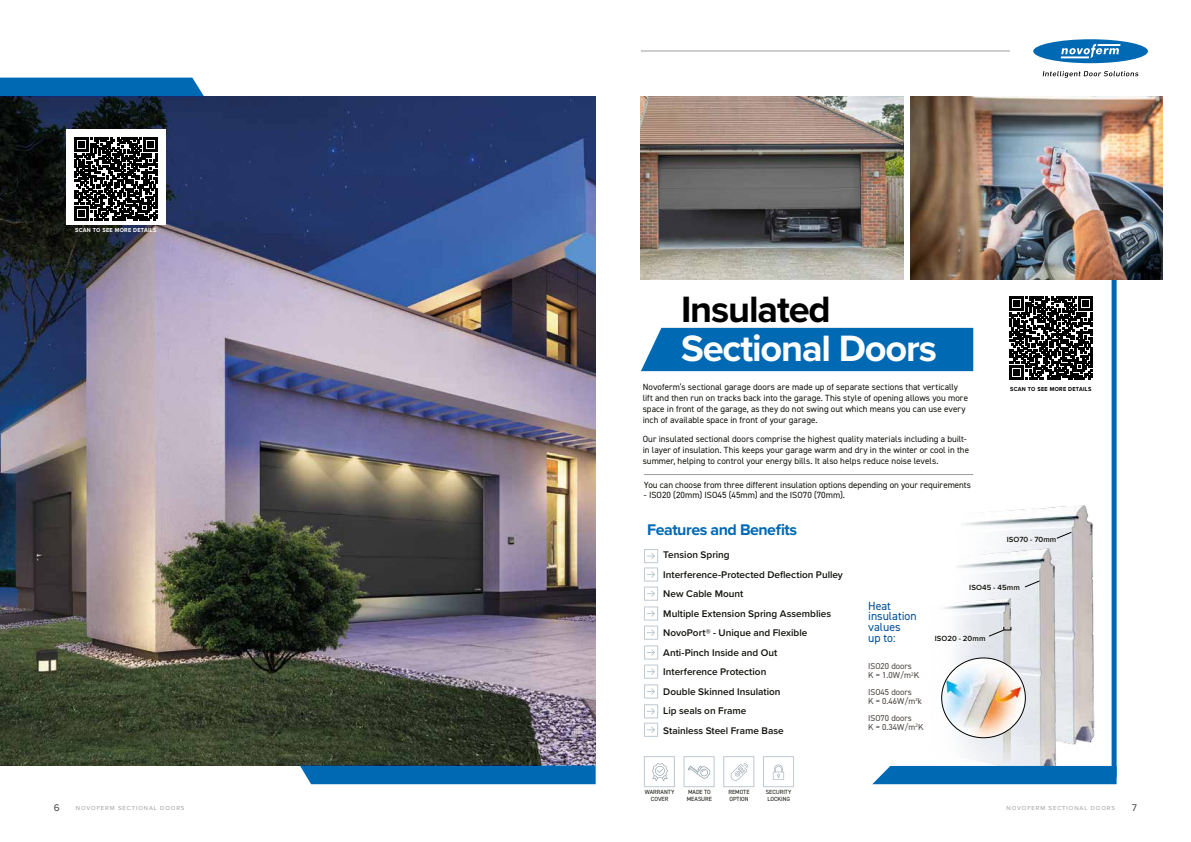
<style>
.page{position:relative;width:1191px;height:842px;background:#fff}
.page>*{position:absolute;margin:0;border:0;box-sizing:border-box;transform-origin:0 0}
.t1{font:700 38px "Proxima Nova";letter-spacing:-.03em;color:#fff}
.t2{font:700 38px "Proxima Nova";letter-spacing:-.03em;color:#000}
.t3{font:700 16px "Proxima Nova";letter-spacing:-.03em;color:#0069b4}
.t4{font:11.8px/10.7px "DIN2014";color:#004e94}
.t5{font:600 10px/19.5px "Proxima Nova";color:#12110c}
.t6{font:10px "Proxima Nova";color:#3c3c3b}
.t7{font:9px/10.8px "DIN2014";color:#12110c}
.t8{font:8.6px/9.3px "DIN2014";color:#4a4541}
.t9{font:600 7.7px "Proxima Nova";letter-spacing:.01em;color:#12110c}
.t10{font:6px/7.2px "DIN2014";letter-spacing:-.01em;color:#12110c}
.t11{font:6px "Proxima Nova";letter-spacing:.15em;color:#9d9d9c}
.t12{font:700 6px "Proxima Nova";letter-spacing:.05em;color:#fff;scale:.92 1}
.t13{font:700 6px "Proxima Nova";letter-spacing:.05em;color:#000;scale:.92 1}
</style>
<div class="page">
<svg style="left:300px;top:765px;width:295px;height:19px;background:#0669b1"></svg>
<div style="left:0;top:78px;width:204px;height:18px;background:#0069b4"></div>
<img style="left:0;top:96px;width:595px;height:669px">
<svg style="left:1042px;top:71px;width:96px;height:7px"></svg>
<svg style="left:1033px;top:39px;width:115px;height:24px"></svg>
<div style="left:66px;top:129px;width:100px;height:96px;background:#fff"></div>
<svg style="left:74px;top:137px;width:84px;height:84px"></svg>
<hr style="left:641px;top:51px;width:368px;height:1px;background:#9d9d9c">
<div style="left:1111px;top:269px;width:5px;height:509px;background:#0069b4"></div>
<hr style="left:644px;top:474px;width:329px;height:1px;background:#9d9d9c">
<img style="left:962px;top:505px;width:133px;height:240px">
<img style="left:907px;top:533px;width:159px;height:252px">
<img style="left:910px;top:598px;width:101px;height:168px">
<svg style="left:988px;top:627px;width:23px;height:10px"></svg>
<svg style="left:1024px;top:580px;width:16px;height:7px"></svg>
<img style="left:941px;top:658px;width:84px;height:80px">
<div style="left:941px;top:657px;width:84px;height:81px;border:1px solid #000;border-radius:50%"></div>
<svg style="left:1056px;top:532px;width:16px;height:7px"></svg>
<div style="left:641px;top:328px;width:332px;height:43px;background:#0069b4"></div>
<img style="left:641px;top:96px;width:262px;height:184px">
<img style="left:910px;top:96px;width:252px;height:184px">
<div style="left:872px;top:766px;width:244px;height:18px;background:#0069b4"></div>
<div style="left:644px;top:549px;width:14px;height:14px;border:1px solid #bfc9d0"></div>
<svg style="left:647px;top:553px;width:8px;height:6px"></svg>
<div style="left:644px;top:568px;width:14px;height:13px;border:1px solid #bfc9d0"></div>
<svg style="left:647px;top:571px;width:8px;height:7px"></svg>
<div style="left:644px;top:587px;width:14px;height:13px;border:1px solid #bfc9d0"></div>
<svg style="left:647px;top:590px;width:8px;height:7px"></svg>
<div style="left:644px;top:607px;width:14px;height:13px;border:1px solid #bfc9d0"></div>
<svg style="left:647px;top:610px;width:8px;height:7px"></svg>
<div style="left:644px;top:626px;width:14px;height:13px;border:1px solid #bfc9d0"></div>
<svg style="left:647px;top:629px;width:8px;height:7px"></svg>
<div style="left:644px;top:646px;width:14px;height:13px;border:1px solid #bfc9d0"></div>
<svg style="left:647px;top:649px;width:8px;height:7px"></svg>
<div style="left:644px;top:665px;width:14px;height:13px;border:1px solid #bfc9d0"></div>
<svg style="left:647px;top:668px;width:8px;height:7px"></svg>
<div style="left:644px;top:685px;width:14px;height:13px;border:1px solid #bfc9d0"></div>
<svg style="left:647px;top:688px;width:8px;height:7px"></svg>
<svg style="left:1009px;top:296px;width:83px;height:84px"></svg>
<div style="left:644px;top:704px;width:14px;height:14px;border:1px solid #bfc9d0"></div>
<svg style="left:647px;top:708px;width:8px;height:7px"></svg>
<div style="left:644px;top:723px;width:14px;height:14px;border:1px solid #bfc9d0"></div>
<svg style="left:647px;top:726px;width:8px;height:7px"></svg>
<svg style="left:730px;top:763px;width:18px;height:18px"></svg>
<div style="left:644px;top:756px;width:30px;height:31px;border:1px solid #bfc9d0"></div>
<svg style="left:688px;top:766px;width:22px;height:13px"></svg>
<svg style="left:773px;top:764px;width:11px;height:16px"></svg>
<svg style="left:652px;top:763px;width:16px;height:18px"></svg>
<div style="left:684px;top:756px;width:30px;height:31px;border:1px solid #bfc9d0"></div>
<div style="left:723px;top:756px;width:31px;height:31px;border:1px solid #bfc9d0"></div>
<div style="left:763px;top:756px;width:30px;height:31px;border:1px solid #bfc9d0"></div>
<p class="t12" style="left:75px;top:227px;width:90px">SCAN TO SEE MORE DETAILS</p>
<h1 class="t2" style="left:681px;top:293px;width:151px">Insulated</h1>
<h1 class="t1" style="left:681px;top:332px;width:257px">Sectional Doors</h1>
<p class="t7" style="left:643px;top:382px;width:327px">Novoferm’s sectional garage doors are made up of separate sections that vertically lift and then run on tracks back into the garage. This style of opening allows you more space in front of the garage, as they do not swing out which means you can use every inch of available space in front of your garage.</p>
<p class="t7" style="left:643px;top:434px;width:328px">Our insulated sectional doors comprise the highest quality materials including a built&shy;in layer of insulation. This keeps your garage warm and dry in the winter or cool in the summer, helping to control your energy bills. It also helps reduce noise levels.</p>
<p class="t7" style="left:644px;top:479px;width:328px">You can choose from three different insulation options depending on your requirements</p>
<p class="t7" style="left:644px;top:490px;width:202px">- ISO20 (20mm) ISO45 (45mm) and the ISO70 (70mm).</p>
<h2 class="t3" style="left:647px;top:523px;width:151px">Features and Benefits</h2>
<p class="t13" style="left:1010px;top:386px;width:90px">SCAN TO SEE MORE DETAILS</p>
<p class="t9" style="left:1006px;top:536px;width:51px">ISO70 - 70mm</p>
<p class="t5" style="left:663px;top:545px;width:181px">Tension Spring<br>Interference-Protected Deflection Pulley<br>New Cable Mount<br>Multiple Extension Spring Assemblies<br>NovoPort® - Unique and Flexible<br>Anti-Pinch Inside and Out<br>Interference Protection<br>Double Skinned Insulation<br>Lip seals on Frame<br>Stainless Steel Frame Base</p>
<p class="t10" style="left:645px;top:788px;width:31px;text-align:center">WARRANTY<br>COVER</p>
<p class="t10" style="left:686px;top:788px;width:27px">MADE TO<br>MEASURE</p>
<p class="t10" style="left:728px;top:788px;width:23px">REMOTE<br>OPTION</p>
<p class="t10" style="left:766px;top:788px;width:27px">SECURITY<br>LOCKING</p>
<h3 class="t4" style="left:868px;top:601px;width:50px">Heat insulation values<br>up to:</h3>
<p class="t8" style="left:868px;top:662px;width:53px">ISO20 doors<br>K = 1.0W/m<sup>2</sup>K</p>
<p class="t8" style="left:868px;top:687px;width:55px">ISO45 doors<br>K = 0.46W/m²k</p>
<p class="t8" style="left:868px;top:713px;width:57px">ISO70 doors<br>K = 0.34W/m<sup>2</sup>K</p>
<p class="t9" style="left:969px;top:584px;width:52px">ISO45 - 45mm</p>
<p class="t9" style="left:934px;top:635px;width:52px">ISO20 - 20mm</p>
<p class="t6" style="left:54px;top:803px;width:7px">6</p>
<p class="t11" style="left:76px;top:805px;width:110px">NOVOFERM SECTIONAL DOORS</p>
<p class="t11" style="left:1006px;top:805px;width:110px">NOVOFERM SECTIONAL DOORS</p>
<p class="t6" style="left:1132px;top:803px;width:7px">7</p>
</div>
